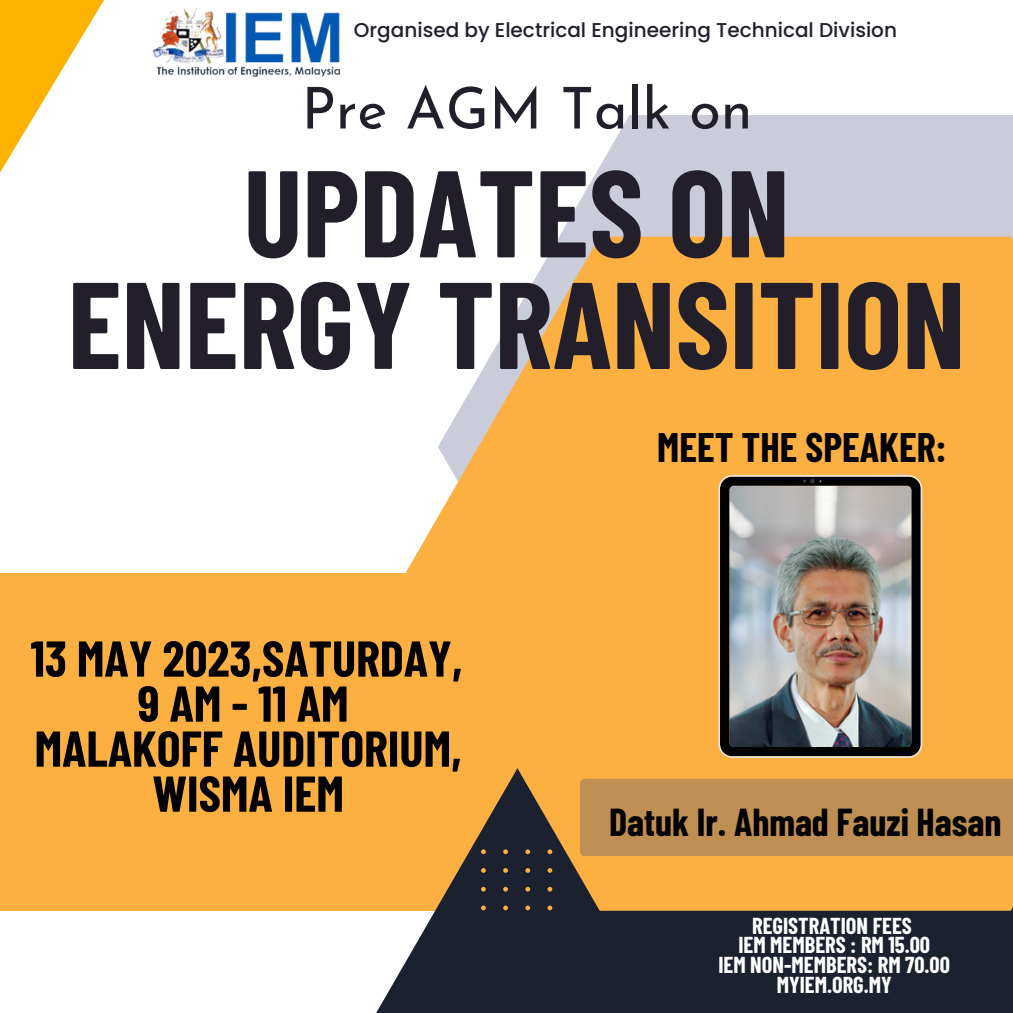
<style>
.page{position:relative;width:1013px;height:1013px;background:#fff}
.page>*{position:absolute;margin:0;border:0;box-sizing:border-box;transform-origin:0 0}
.t1{font:700 123px/111.5px "Barlow Condensed";color:#221f2a;text-align:center}
.t2{font:57.5px "Josefin Sans";color:#221f2a}
.t3{font:700 50.25px/45px "Barlow Condensed";color:#000;text-align:center}
.t4{font:700 40.25px "Barlow Condensed";color:#000}
.t5{font:700 38px "Barlow Condensed";color:#000}
.t6{font:700 22.5px/19.8px "Barlow Condensed";color:#fff;text-align:center}
.t7{font:500 20px "Poppins";color:#221f2a}
</style>
<div class="page">
<div style="left:0;top:572px;width:1012px;height:338px;background:#fcb042"></div>
<svg style="left:560px;top:115px;width:452px;height:121px;fill:#caccd9"></svg>
<div style="left:376px;top:910px;width:636px;height:102px;background:#1b212e"></div>
<svg style="left:405px;top:236px;width:607px;height:674px;fill:#fcb042"></svg>
<div style="left:580px;top:778px;width:432px;height:78px;background:#bf8e52"></div>
<svg style="left:0;top:0;width:104px;height:173px"></svg>
<svg style="left:481px;top:849px;width:71px;height:61px"></svg>
<img style="left:152px;top:8px;width:189px;height:69px">
<svg style="left:718px;top:475px;width:204px;height:283px;fill:#010101"></svg>
<img style="left:729px;top:486px;width:182px;height:261px;border-radius:4px">
<svg style="left:802px;top:479px;width:19px;height:4px"></svg>
<svg style="left:922px;top:497px;width:1px;height:26px"></svg>
<svg style="left:894px;top:474px;width:13px;height:1px"></svg>
<p class="t7" style="left:354px;top:16px;width:544px">Organised by Electrical Engineering Technical Division</p>
<h2 class="t2" style="left:301px;top:85px;width:452px">Pre AGM Talk on</h2>
<h1 class="t1" style="left:68px;top:152px;width:899px">UPDATES ON<br>ENERGY TRANSITION</h1>
<h3 class="t3" style="left:31px;top:634px;width:433px">13 MAY 2023,SATURDAY,<br>9AM-11AM<br>MALAKOFF AUDITORIUM,<br>WISMA IEM</h3>
<h3 class="t4" style="left:657px;top:422px;width:291px">MEET THE SPEAKER:</h3>
<h3 class="t5" style="left:609px;top:798px;width:394px">Datuk Ir. Ahmad Fauzi Hasan</h3>
<p class="t6" style="left:718px;top:914px;width:233px">REGISTRATION FEES<br>IEM MEMBERS : RM 15.00<br>IEM NON-MEMBERS: RM 70.00<br>MYIEM.ORG.MY</p>
</div>
